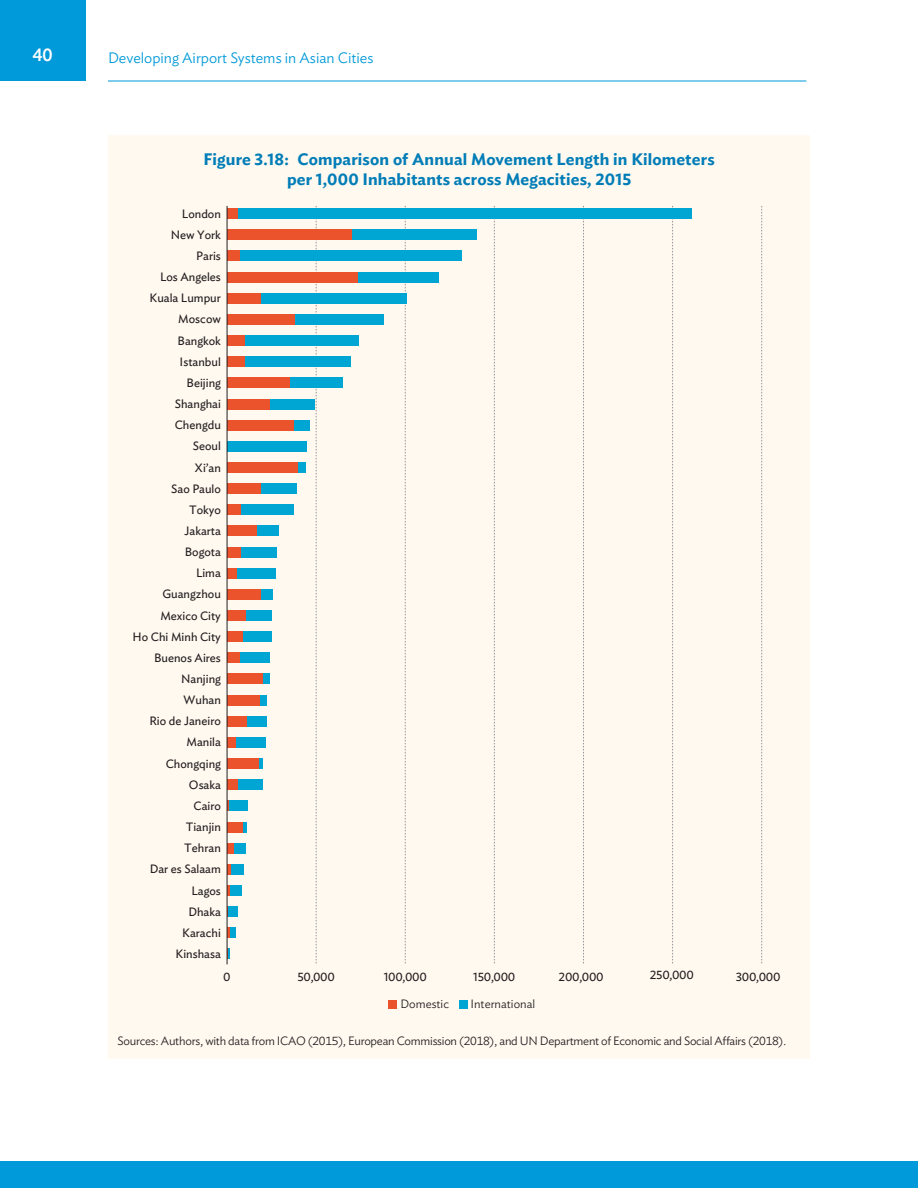
<style>
.page{position:relative;width:918px;height:1188px;background:#fff}
.page>*{position:absolute;margin:0;border:0;box-sizing:border-box;transform-origin:0 0}
.t1{font:500 18px "Ideal Sans";color:#fff}
.t2{font:600 16.5px/19.8px "Ideal Sans";letter-spacing:.01em;color:#007db7;text-align:center}
.t3{font:300 15px "Ideal Sans";color:#0099d9}
.t4{font:12px/21.1px "Ideal Sans";color:#231f20;text-align:right}
.t5{font:300 12px "Ideal Sans";letter-spacing:-.02em;color:#231f20}
.t6{font:300 12px "Ideal Sans";color:#231f20}
</style>
<div class="page">
<div style="left:0;top:1162px;width:918px;height:26px;background:#0099d9"></div>
<div style="left:0;top:0;width:85px;height:81px;background:#0099d9"></div>
<hr style="left:108px;top:81px;width:698px;height:1px;background:#0099d9">
<div style="left:109px;top:135px;width:701px;height:923px;background:#fff9f0"></div>
<svg style="left:316px;top:206px;width:1px;height:758px"></svg>
<svg style="left:405px;top:206px;width:1px;height:758px"></svg>
<svg style="left:494px;top:206px;width:1px;height:758px"></svg>
<svg style="left:583px;top:206px;width:1px;height:758px"></svg>
<svg style="left:672px;top:206px;width:1px;height:758px"></svg>
<svg style="left:761px;top:206px;width:1px;height:758px"></svg>
<div style="left:389px;top:1000px;width:8px;height:8px;background:#ea532b"></div>
<div style="left:459px;top:1000px;width:8px;height:8px;background:#00a6d3"></div>
<svg style="left:228px;top:949px;width:2px;height:10px"></svg>
<svg style="left:228px;top:928px;width:2px;height:10px"></svg>
<div style="left:230px;top:928px;width:5px;height:10px;background:#00a6d3"></div>
<svg style="left:228px;top:885px;width:2px;height:11px"></svg>
<div style="left:230px;top:885px;width:12px;height:11px;background:#00a6d3"></div>
<hr style="left:227px;top:864px;width:4px;height:11px;background:#ea532b">
<div style="left:231px;top:864px;width:13px;height:11px;background:#00a6d3"></div>
<div style="left:227px;top:843px;width:7px;height:11px;background:#ea532b"></div>
<div style="left:234px;top:843px;width:12px;height:11px;background:#00a6d3"></div>
<div style="left:227px;top:822px;width:16px;height:10px;background:#ea532b"></div>
<hr style="left:243px;top:822px;width:4px;height:10px;background:#00a6d3">
<div style="left:229px;top:801px;width:18px;height:10px;background:#00a6d3"></div>
<div style="left:227px;top:779px;width:11px;height:11px;background:#ea532b"></div>
<div style="left:238px;top:779px;width:25px;height:11px;background:#00a6d3"></div>
<div style="left:227px;top:758px;width:32px;height:11px;background:#ea532b"></div>
<hr style="left:259px;top:758px;width:4px;height:11px;background:#00a6d3">
<div style="left:227px;top:737px;width:9px;height:11px;background:#ea532b"></div>
<div style="left:236px;top:737px;width:29px;height:11px;background:#00a6d3"></div>
<div style="left:227px;top:716px;width:20px;height:11px;background:#ea532b"></div>
<div style="left:247px;top:716px;width:19px;height:11px;background:#00a6d3"></div>
<div style="left:227px;top:695px;width:34px;height:10px;background:#ea532b"></div>
<div style="left:261px;top:695px;width:6px;height:10px;background:#00a6d3"></div>
<div style="left:227px;top:674px;width:36px;height:10px;background:#ea532b"></div>
<div style="left:263px;top:674px;width:7px;height:10px;background:#00a6d3"></div>
<div style="left:227px;top:653px;width:13px;height:10px;background:#ea532b"></div>
<div style="left:240px;top:653px;width:30px;height:10px;background:#00a6d3"></div>
<div style="left:227px;top:631px;width:16px;height:11px;background:#ea532b"></div>
<div style="left:243px;top:631px;width:29px;height:11px;background:#00a6d3"></div>
<div style="left:227px;top:610px;width:20px;height:11px;background:#ea532b"></div>
<div style="left:247px;top:610px;width:25px;height:11px;background:#00a6d3"></div>
<div style="left:227px;top:589px;width:34px;height:11px;background:#ea532b"></div>
<div style="left:261px;top:589px;width:11px;height:11px;background:#00a6d3"></div>
<div style="left:227px;top:568px;width:10px;height:11px;background:#ea532b"></div>
<div style="left:237px;top:568px;width:39px;height:11px;background:#00a6d3"></div>
<div style="left:227px;top:547px;width:14px;height:10px;background:#ea532b"></div>
<div style="left:241px;top:547px;width:36px;height:10px;background:#00a6d3"></div>
<div style="left:227px;top:526px;width:31px;height:10px;background:#ea532b"></div>
<div style="left:258px;top:526px;width:21px;height:10px;background:#00a6d3"></div>
<div style="left:227px;top:504px;width:14px;height:11px;background:#ea532b"></div>
<div style="left:241px;top:504px;width:53px;height:11px;background:#00a6d3"></div>
<div style="left:227px;top:483px;width:34px;height:11px;background:#ea532b"></div>
<div style="left:261px;top:483px;width:36px;height:11px;background:#00a6d3"></div>
<div style="left:227px;top:462px;width:71px;height:11px;background:#ea532b"></div>
<div style="left:298px;top:462px;width:7px;height:11px;background:#00a6d3"></div>
<div style="left:227px;top:441px;width:80px;height:11px;background:#00a6d3"></div>
<div style="left:227px;top:420px;width:68px;height:10px;background:#ea532b"></div>
<div style="left:295px;top:420px;width:15px;height:10px;background:#00a6d3"></div>
<div style="left:227px;top:399px;width:43px;height:10px;background:#ea532b"></div>
<div style="left:270px;top:399px;width:44px;height:10px;background:#00a6d3"></div>
<div style="left:227px;top:378px;width:63px;height:10px;background:#ea532b"></div>
<div style="left:290px;top:378px;width:52px;height:10px;background:#00a6d3"></div>
<div style="left:227px;top:356px;width:19px;height:11px;background:#ea532b"></div>
<div style="left:246px;top:356px;width:105px;height:11px;background:#00a6d3"></div>
<div style="left:227px;top:335px;width:18px;height:11px;background:#ea532b"></div>
<div style="left:245px;top:335px;width:114px;height:11px;background:#00a6d3"></div>
<div style="left:227px;top:314px;width:68px;height:11px;background:#ea532b"></div>
<div style="left:295px;top:314px;width:89px;height:11px;background:#00a6d3"></div>
<div style="left:227px;top:293px;width:34px;height:11px;background:#ea532b"></div>
<div style="left:261px;top:293px;width:145px;height:11px;background:#00a6d3"></div>
<div style="left:227px;top:272px;width:132px;height:10px;background:#ea532b"></div>
<div style="left:359px;top:272px;width:80px;height:10px;background:#00a6d3"></div>
<div style="left:227px;top:251px;width:13px;height:10px;background:#ea532b"></div>
<div style="left:240px;top:251px;width:222px;height:10px;background:#00a6d3"></div>
<div style="left:227px;top:229px;width:125px;height:11px;background:#ea532b"></div>
<div style="left:352px;top:229px;width:125px;height:11px;background:#00a6d3"></div>
<div style="left:227px;top:208px;width:11px;height:11px;background:#ea532b"></div>
<div style="left:238px;top:208px;width:454px;height:11px;background:#00a6d3"></div>
<div style="left:228px;top:906px;width:10px;height:11px;background:#00a6d3"></div>
<hr style="left:227px;top:206px;width:1px;height:758px;background:#231f20">
<h1 class="t1" style="left:32px;top:41px;width:22px">40</h1>
<p class="t3" style="left:108px;top:46px;width:267px">Developing Airport Systems in Asian Cities</p>
<h2 class="t2" style="left:204px;top:148px;width:513px">Figure 3.18: Comparison of Annual Movement Length in Kilometers per 1,000 Inhabitants across Megacities, 2015</h2>
<p class="t4" style="left:133px;top:202px;width:90px">London<br>New York<br>Paris<br>Los Angeles<br>Kuala Lumpur<br>Moscow<br>Bangkok<br>Istanbul<br>Beijing<br>Shanghai<br>Chengdu<br>Seoul<br>Xi’an<br>Sao Paulo<br>Tokyo<br>Jakarta<br>Bogota<br>Lima<br>Guangzhou<br>Mexico City<br>Ho Chi Minh City<br>Buenos Aires<br>Nanjing<br>Wuhan<br>Rio de Janeiro<br>Manila<br>Chongqing<br>Osaka<br>Cairo<br>Tianjin<br>Tehran<br>Dar es Salaam<br>Lagos<br>Dhaka<br>Karachi<br>Kinshasa</p>
<p class="t4" style="left:223px;top:965px;width:9px">0</p>
<p class="t4" style="left:297px;top:965px;width:39px">50,000</p>
<p class="t4" style="left:384px;top:965px;width:45px">100,000</p>
<p class="t4" style="left:473px;top:965px;width:44px">150,000</p>
<p class="t4" style="left:559px;top:965px;width:47px">200,000</p>
<p class="t4" style="left:650px;top:963px;width:46px">250,000</p>
<p class="t4" style="left:736px;top:965px;width:46px">300,000</p>
<p class="t6" style="left:401px;top:994px;width:50px">Domestic</p>
<p class="t6" style="left:471px;top:994px;width:66px">International</p>
<p class="t5" style="left:118px;top:1031px;width:670px">Sources: Authors, with data from ICAO (2015), European Commission (2018), and UN Department of Economic and Social Affairs (2018).</p>
</div>
